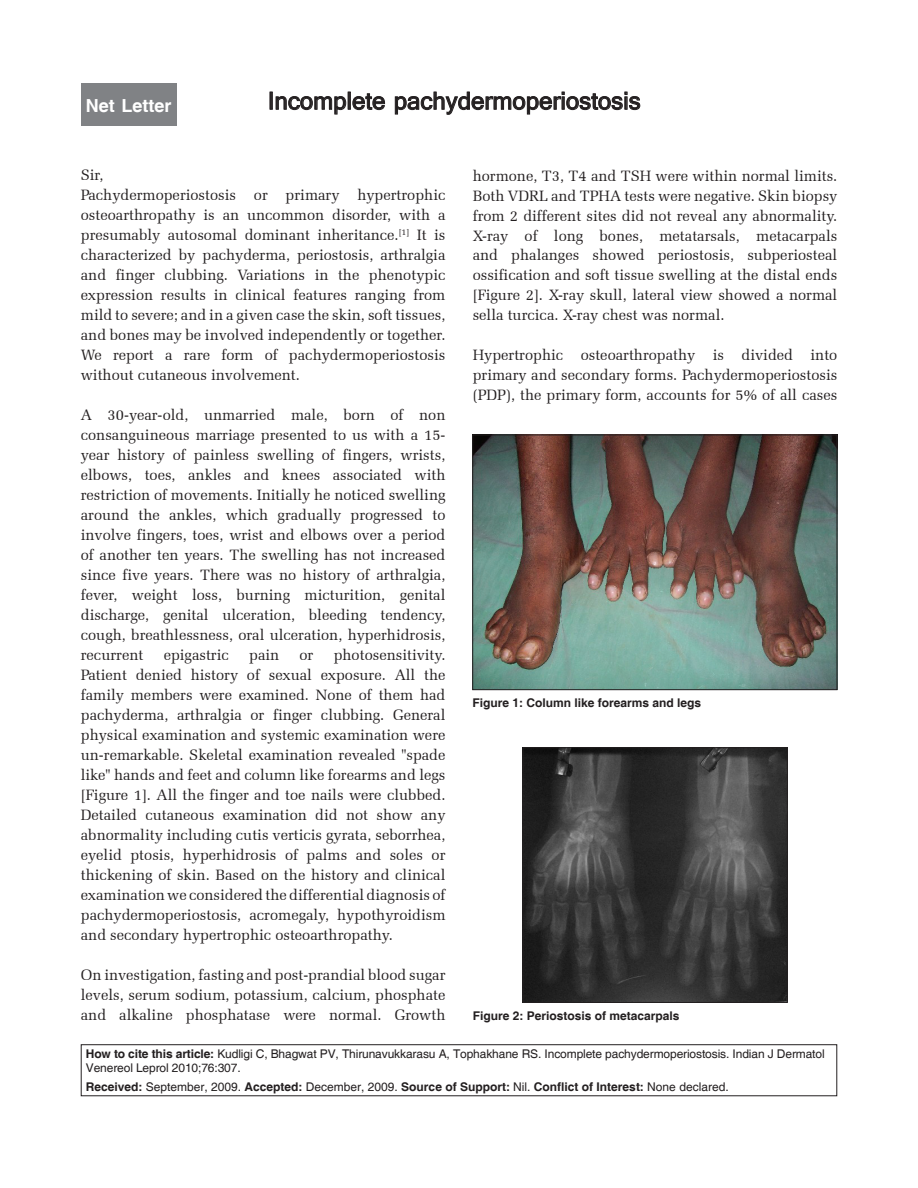
<style>
.page{position:relative;width:918px;height:1188px;background:#fff}
.page>*{position:absolute;margin:0;border:0;box-sizing:border-box;transform-origin:0 0}
.AT{font:24px "Microsoft Sans Serif";color:#231f20}
.AH{font:700 18px "Helvetica";color:#fff}
.TX{font:15px/20px "Zapf Elliptical 711 BT";color:#231f20;text-align:justify}
.TX_No_After_Space{font:15px "Zapf Elliptical 711 BT";color:#231f20}
.HTC{font:12px/14.4px "Helvetica";letter-spacing:-.01em;color:#231f20}
.HIS{font:700 12px "Helvetica";color:#231f20}
.FGC{font:700 12px "Helvetica";color:#231f20}
.s1{font-weight:700}
.s2{font-weight:400}
</style>
<div class="page">
<div style="left:270px;top:92px;width:3px;height:18px;border:1px solid #231f20"></div>
<svg style="left:275px;top:96px;width:71px;height:19px"></svg>
<div style="left:348px;top:92px;width:3px;height:18px;border:1px solid #231f20"></div>
<svg style="left:352px;top:93px;width:33px;height:17px"></svg>
<svg style="left:395px;top:91px;width:246px;height:24px"></svg>
<div style="left:81px;top:83px;width:95px;height:43px;background:#808285"></div>
<div style="left:81px;top:1044px;width:756px;height:52px;border:1px solid #231f20"></div>
<img style="left:474px;top:437px;width:361px;height:251px">
<div style="left:472px;top:435px;width:365px;height:255px;border:1px solid #231f20"></div>
<img style="left:525px;top:750px;width:261px;height:251px">
<div style="left:523px;top:748px;width:265px;height:255px;border:1px solid #231f20"></div>
<p class="AH" style="left:86px;top:94px;width:87px">Net Letter</p>
<p class="AT" style="left:268px;top:87px;width:374px">Incomplete pachydermoperiostosis</p>
<p class="TX_No_After_Space" style="left:81px;top:166px;width:24px">Sir,</p>
<p class="TX" style="left:81px;top:185px;width:366px">Pachydermoperiostosis or primary hypertrophic osteoarthropathy is an uncommon disorder, with a presumably autosomal dominant inheritance.<sup>[1]</sup> It is characterized by pachyderma, periostosis, arthralgia and finger clubbing. Variations in the phenotypic expression results in clinical features ranging from mild to severe; and in a given case the skin, soft tissues, and bones may be involved independently or together.<br>We report a rare form of pachydermoperiostosis without cutaneous involvement.</p>
<p class="TX" style="left:81px;top:405px;width:366px">A 30-year-old, unmarried male, born of non consanguineous marriage presented to us with a 15- year history of painless swelling of fingers, wrists, elbows, toes, ankles and knees associated with restriction of movements. Initially he noticed swelling around the ankles, which gradually progressed to involve fingers, toes, wrist and elbows over a period of another ten years. The swelling has not increased since five years. There was no history of arthralgia, fever, weight loss, burning micturition, genital discharge, genital ulceration, bleeding tendency, cough, breathlessness, oral ulceration, hyperhidrosis, recurrent</p>
<p class="TX" style="left:81px;top:645px;width:366px;text-indent:253px">photosensitivity.<br>Patient denied history of sexual exposure. All the family members were examined. None of them had pachyderma, arthralgia or finger clubbing. General physical examination and systemic examination were un-remarkable. Skeletal examination revealed "spade like" hands and feet and column like forearms and legs [Figure 1]. All the finger and toe nails were clubbed.<br>Detailed cutaneous examination did not show any abnormality including cutis verticis gyrata, seborrhea, eyelid ptosis, hyperhidrosis of palms and soles or thickening of skin. Based on the history and clinical examination we considered the differential diagnosis of pachydermoperiostosis, acromegaly, hypothyroidism and secondary hypertrophic osteoarthropathy.</p>
<p class="TX" style="left:81px;top:965px;width:366px">On investigation, fasting and post-prandial blood sugar levels, serum sodium, potassium, calcium, phosphate and alkaline phosphatase were normal. Growth</p>
<p class="TX" style="left:164px;top:645px;width:67px">epigastric</p>
<p class="TX" style="left:249px;top:645px;width:32px">pain</p>
<p class="TX" style="left:300px;top:645px;width:15px">or</p>
<p class="TX" style="left:473px;top:166px;width:366px">hormone, T3, T4 and TSH were within normal limits.<br>Both VDRL and TPHA tests were negative. Skin biopsy from 2 different sites did not reveal any abnormality.<br>X-ray of long bones, metatarsals, metacarpals and phalanges showed periostosis, subperiosteal ossification and soft tissue swelling at the distal ends [Figure 2]. X-ray skull, lateral view showed a normal sella turcica. X-ray chest was normal.</p>
<p class="TX" style="left:473px;top:345px;width:366px">Hypertrophic osteoarthropathy is divided into primary and secondary forms. Pachydermoperiostosis (PDP), the primary form, accounts for 5% of all cases</p>
<p class="FGC" style="left:472px;top:695px;width:230px">Figure 1: Column like forearms and legs</p>
<p class="FGC" style="left:473px;top:1008px;width:208px">Figure 2: Periostosis of metacarpals</p>
<p class="HTC" style="left:86px;top:1047px;width:740px"><span class="s1">How to cite this article:</span> Kudligi C, Bhagwat PV, Thirunavukkarasu A, Tophakhane RS. Incomplete pachydermoperiostosis. Indian J Dermatol<br>Venereol Leprol 2010;76:307.</p>
<p class="HIS" style="left:86px;top:1080px;width:644px">Received: <span class="s2">September, 2009.</span> Accepted: <span class="s2">December, 2009.</span> Source of Support: <span class="s2">Nil.</span> Conflict of Interest: <span class="s2">None declared.</span></p>
</div>
